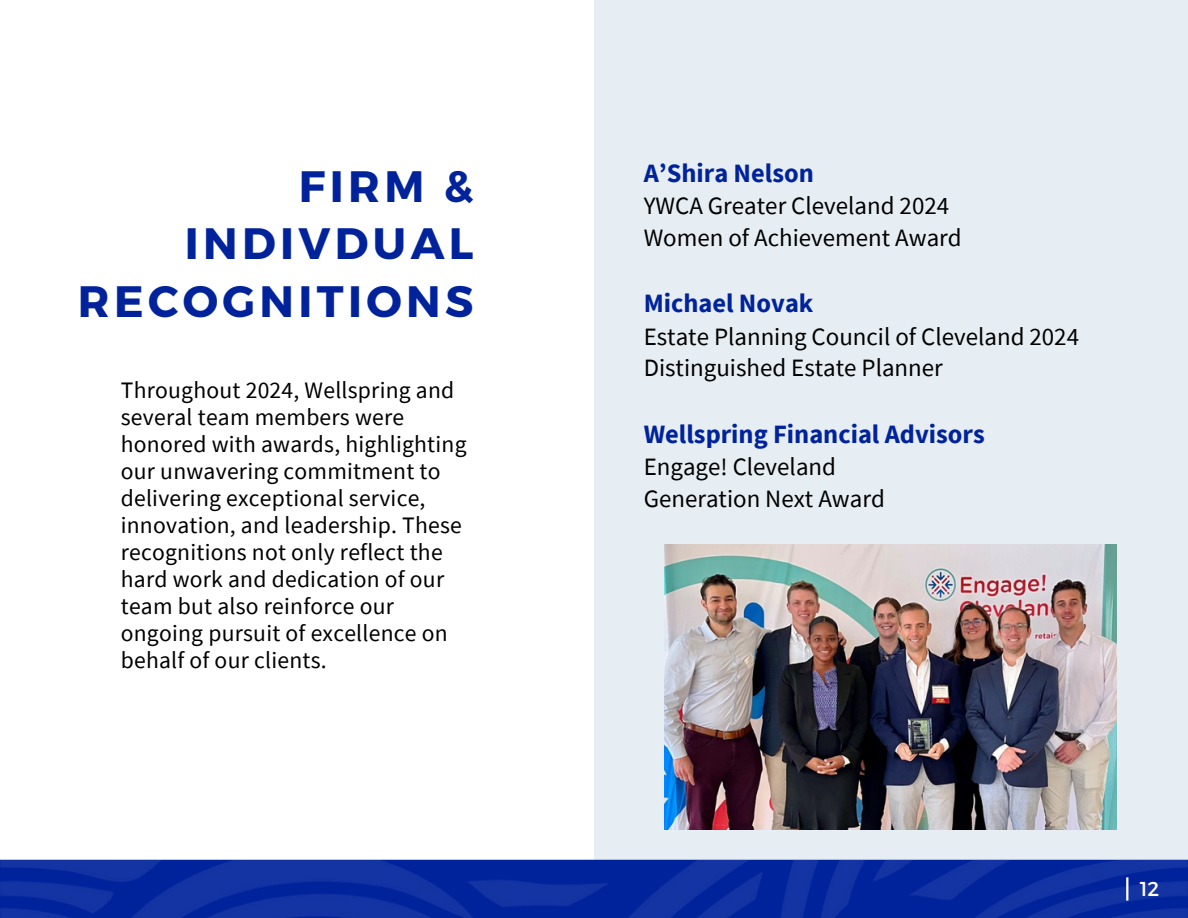
<style>
.page{position:relative;width:1188px;height:918px;background:#fff}
.page>*{position:absolute;margin:0;border:0;box-sizing:border-box;transform-origin:0 0}
.t1{font:700 43.95px/57.3px "Montserrat";letter-spacing:.1em;color:#00239c;text-align:right}
.t2{font:700 26.4px "Source Sans Pro";color:#00239c}
.t3{font:24.9px/31.5px "Source Sans Pro";color:#000}
.t4{font:23.55px/27px "Source Sans Pro";letter-spacing:.01em;color:#000}
.t5{font:20.1px "Montserrat";color:#fff}
</style>
<div class="page">
<div style="left:594px;top:0;width:594px;height:918px;background:#e7eef3"></div>
<img style="left:0;top:861px;width:1188px;height:57px">
<hr style="left:1126px;top:877px;width:2px;height:24px;background:#fff">
<img style="left:665px;top:545px;width:452px;height:284px">
<h2 class="t1" style="left:78px;top:155px;width:397px">FIRM &amp;<br>INDIVDUAL<br>RECOGNITIONS</h2>
<h2 class="t2" style="left:644px;top:156px;width:172px">A’Shira Nelson</h2>
<h2 class="t3" style="left:644px;top:190px;width:320px">YWCA Greater Cleveland 2024<br>Women of Achievement Award</h2>
<h2 class="t2" style="left:644px;top:286px;width:171px">Michael Novak</h2>
<h2 class="t3" style="left:644px;top:320px;width:437px">Estate Planning Council of Cleveland 2024<br>Distinguished Estate Planner</h2>
<h1 class="t4" style="left:121px;top:376px;width:347px">Throughout 2024, Wellspring and several team members were honored with awards, highlighting our unwavering commitment to delivering exceptional service, innovation, and leadership. These recognitions not only reflect the hard work and dedication of our team but also reinforce our ongoing pursuit of excellence on behalf of our clients.</h1>
<p class="t2" style="left:644px;top:417px;width:343px">Wellspring Financial Advisors</p>
<p class="t3" style="left:644px;top:451px;width:243px">Engage! Cleveland<br>Generation Next Award</p>
<p class="t5" style="left:1140px;top:876px;width:21px">12</p>
</div>
